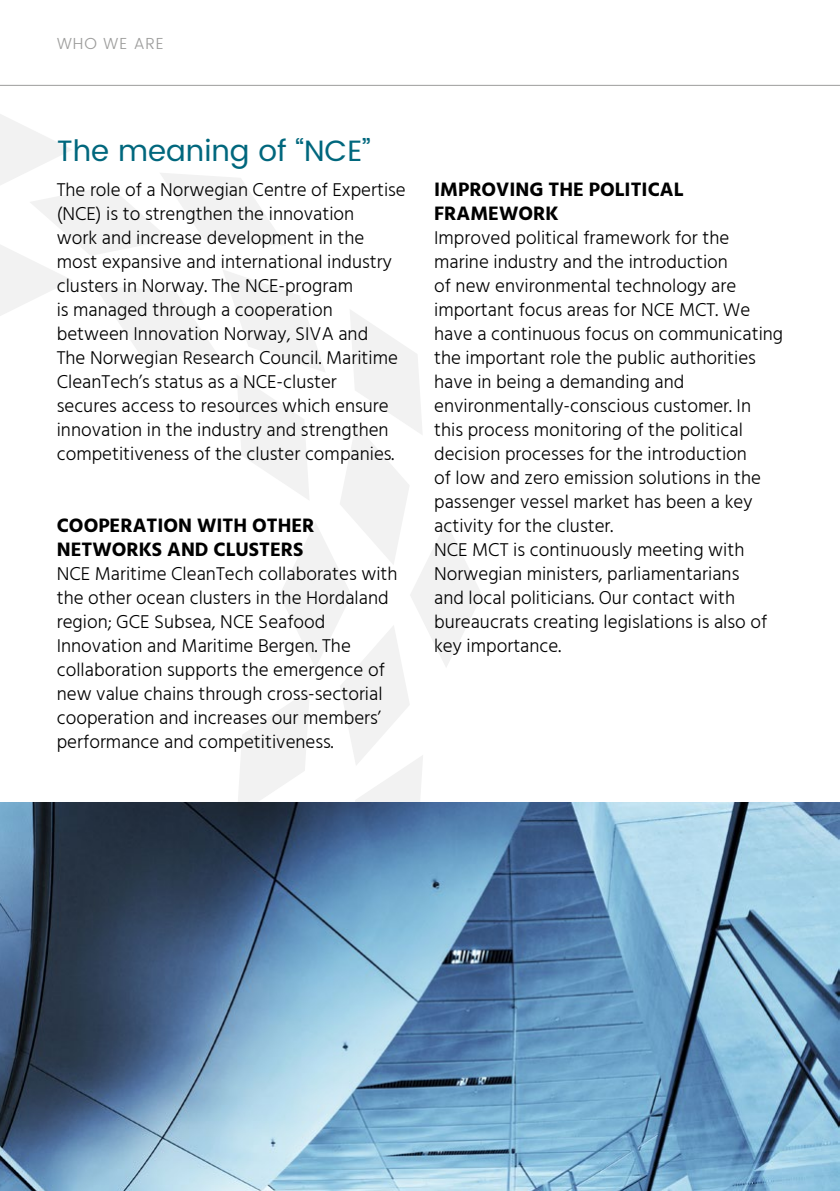
<style>
.page{position:relative;width:840px;height:1191px;background:#fff}
.page>*{position:absolute;margin:0;border:0;box-sizing:border-box;transform-origin:0 0}
.t1{font:29.4px "Poppins";color:#00677d}
.t2{font:700 20px/24px "Hind";color:#000}
.t3{font:300 19px/24px "Hind";color:#000}
.t4{font:300 16px "Poppins";letter-spacing:.05em;color:#9d9d9c}
</style>
<div class="page">
<svg style="left:0;top:114px;width:482px;height:688px"></svg>
<hr style="left:0;top:85px;width:839px;height:1px;background:#9d9d9c">
<img style="left:0;top:802px;width:839px;height:389px">
<p class="t4" style="left:57px;top:32px;width:108px">WHO WE ARE</p>
<h1 class="t1" style="left:57px;top:129px;width:315px">The meaning of “NCE”</h1>
<p class="t3" style="left:57px;top:179px;width:350px">The role of a Norwegian Centre of Expertise (NCE) is to strengthen the innovation<br>work and increase development in the most expansive and international industry clusters in Norway. The NCE-program<br>is managed through a cooperation between Innovation Norway, SIVA and<br>The Norwegian Research Council. Maritime CleanTech’s status as a NCE-cluster<br>secures access to resources which ensure innovation in the industry and strengthen competitiveness of the cluster companies.</p>
<p class="t2" style="left:57px;top:513px;width:259px">COOPERATION WITH OTHER<br>NETWORKS AND CLUSTERS</p>
<p class="t3" style="left:57px;top:562px;width:342px">NCE Maritime CleanTech collaborates with the other ocean clusters in the Hordaland region; GCE Subsea, NCE Seafood Innovation and Maritime Bergen. The collaboration supports the emergence of new value chains through cross-sectorial cooperation and increases our members’ performance and competitiveness.</p>
<p class="t2" style="left:434px;top:177px;width:250px">IMPROVING THE POLITICAL<br>FRAMEWORK</p>
<p class="t3" style="left:434px;top:227px;width:350px">Improved political framework for the marine industry and the introduction<br>of new environmental technology are important focus areas for NCE MCT. We have a continuous focus on communicating the important role the public authorities have in being a demanding and environmentally-conscious customer. In this process monitoring of the political decision processes for the introduction<br>of low and zero emission solutions in the passenger vessel market has been a key activity for the cluster.<br>NCE MCT is continuously meeting with Norwegian ministers, parliamentarians<br>and local politicians. Our contact with bureaucrats creating legislations is also of key importance.</p>
</div>
